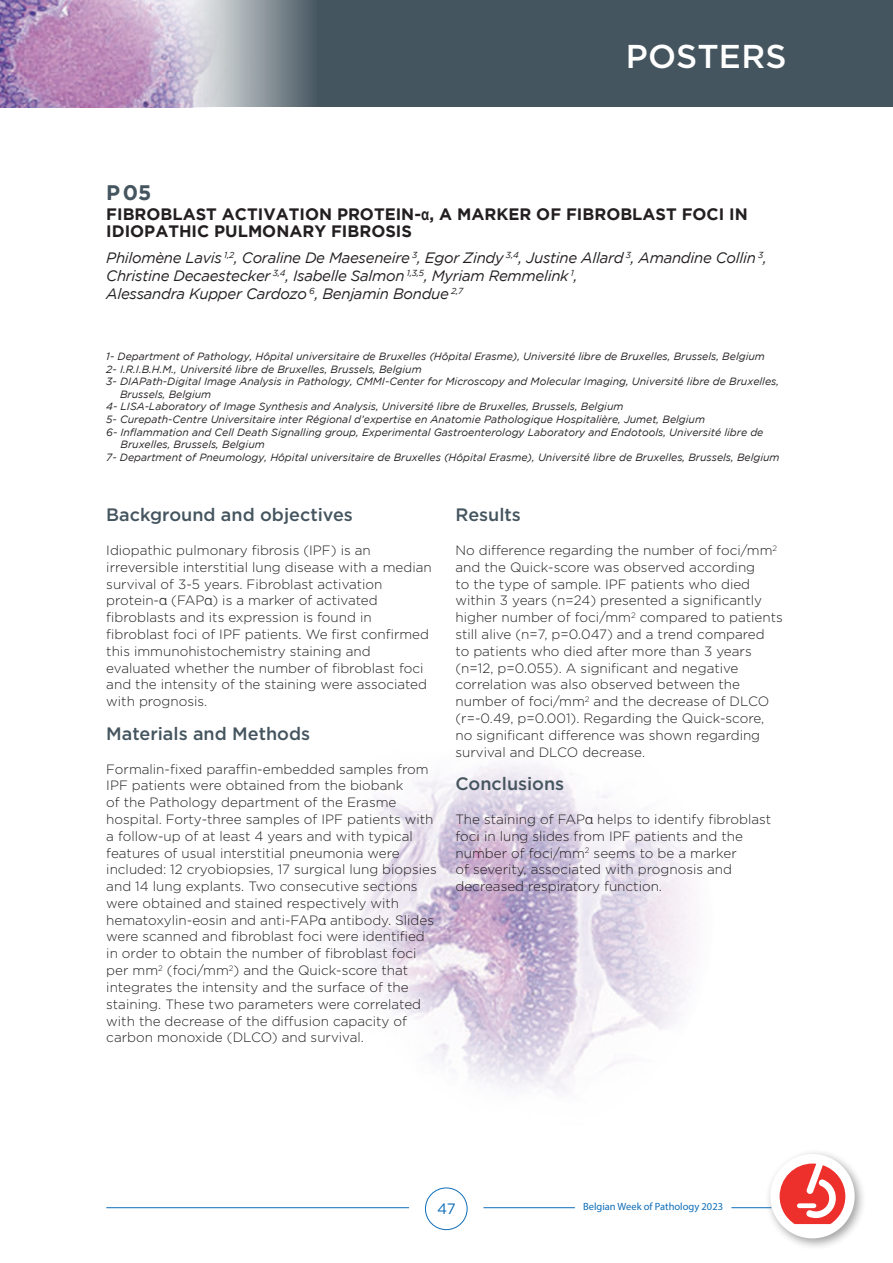
<style>
.page{position:relative;width:893px;height:1263px;background:#fff}
.page>*{position:absolute;margin:0;border:0;box-sizing:border-box;transform-origin:0 0}
.t1{font:500 33px "Gotham";letter-spacing:.005em;color:#fff}
.t2{font:700 21px "Gotham";color:#45555f}
.t3{font:500 18px "Gotham";color:#45555f}
.t4{font:700 16.5px/16.5px "Gotham";color:#231f20}
.t5{font:italic 15px/18px "Gotham";letter-spacing:-.02em;color:#231f20}
.t6{font:15px "Gotham";color:#0f6eb8}
.t7{font:300 13.5px/16.8px "Gotham";color:#231f20}
.t8{font:italic 10.5px "Gotham";color:#231f20}
.t9{font:10.5px "Myriad Pro";color:#0f6eb8}
.s1{font-family:"Arial Narrow"}
.s2{font-family:"Helvetica"}
</style>
<div class="page">
<div style="left:0;top:0;width:893px;height:106px;background:#45555f"></div>
<img style="left:0;top:0;width:316px;height:107px">
<img style="left:354px;top:763px;width:339px;height:330px">
<div style="left:425px;top:1188px;width:42px;height:42px;border:1px solid #0f6eb8;border-radius:50%"></div>
<hr style="left:106px;top:1207px;width:303px;height:1px;background:#0f6eb8">
<hr style="left:483px;top:1207px;width:92px;height:1px;background:#0f6eb8">
<hr style="left:731px;top:1207px;width:40px;height:1px;background:#0f6eb8">
<div style="left:765px;top:1149px;width:102px;height:101px;background:#231f20;opacity:.41"></div>
<div style="left:770px;top:1154px;width:85px;height:84px;background:#fff;border-radius:50%"></div>
<svg style="left:780px;top:1163px;width:65px;height:61px"></svg>
<h1 class="t1" style="left:626px;top:35px;width:162px">POSTERS</h1>
<h2 class="t2" style="left:106px;top:180px;width:47px">P05</h2>
<p class="t4" style="left:106px;top:206px;width:643px">FIBROBLAST ACTIVATION PROTEIN-<span class="s1">α</span>, A MARKER OF FIBROBLAST FOCI IN<br>IDIOPATHIC PULMONARY FIBROSIS</p>
<p class="t5" style="left:106px;top:249px;width:662px">Philomène Lavis <sup>1,2</sup>, Coraline De Maeseneire <sup>3</sup>, Egor Zindy <sup>3,4</sup>, Justine Allard <sup>3</sup>, Amandine Collin <sup>3</sup>,<br>Christine Decaestecker <sup>3,4</sup>, Isabelle Salmon <sup>1,3,5</sup>, Myriam Remmelink <sup>1</sup>,<br>Alessandra Kupper Cardozo <sup>6</sup>, Benjamin Bondue <sup>2,7</sup></p>
<p class="t8" style="left:106px;top:350px;width:660px">1- Department of Pathology, Hôpital universitaire de Bruxelles (Hôpital Erasme), Université libre de Bruxelles, Brussels, Belgium</p>
<p class="t8" style="left:106px;top:363px;width:317px">2- I.R.I.B.H.M., Université libre de Bruxelles, Brussels, Belgium</p>
<p class="t8" style="left:106px;top:376px;width:674px">3- DIAPath-Digital Image Analysis in Pathology, CMMI-Center for Microscopy and Molecular Imaging, Université libre de Bruxelles,</p>
<p class="t8" style="left:120px;top:388px;width:93px">Brussels, Belgium</p>
<p class="t8" style="left:106px;top:401px;width:519px">4- LISA-Laboratory of Image Synthesis and Analysis, Université libre de Bruxelles, Brussels, Belgium</p>
<p class="t8" style="left:106px;top:413px;width:600px">5- Curepath-Centre Universitaire inter Régional d’expertise en Anatomie Pathologique Hospitalière, Jumet, Belgium</p>
<p class="t8" style="left:106px;top:426px;width:659px">6- Inflammation and Cell Death Signalling group, Experimental Gastroenterology Laboratory and Endotools, Université libre de</p>
<p class="t8" style="left:120px;top:439px;width:146px">Bruxelles, Brussels, Belgium</p>
<p class="t8" style="left:106px;top:451px;width:675px">7- Department of Pneumology, Hôpital universitaire de Bruxelles (Hôpital Erasme), Université libre de Bruxelles, Brussels, Belgium</p>
<h3 class="t3" style="left:106px;top:503px;width:248px">Background and objectives</h3>
<p class="t7" style="left:106px;top:541px;width:327px">Idiopathic pulmonary fibrosis (IPF) is an irreversible interstitial lung disease with a median survival of 3-5 years. Fibroblast activation protein-<span class="s2">α</span> (FAP<span class="s2">α</span>) is a marker of activated fibroblasts and its expression is found in fibroblast foci of IPF patients. We first confirmed this immunohistochemistry staining and evaluated whether the number of fibroblast foci and the intensity of the staining were associated with prognosis.</p>
<h3 class="t3" style="left:106px;top:722px;width:205px">Materials and Methods</h3>
<p class="t7" style="left:106px;top:760px;width:332px">Formalin-fixed paraffin-embedded samples from IPF patients were obtained from the biobank<br>of the Pathology department of the Erasme hospital. Forty-three samples of IPF patients with a follow-up of at least 4 years and with typical features of usual interstitial pneumonia were included: 12 cryobiopsies, 17 surgical lung biopsies and 14 lung explants. Two consecutive sections were obtained and stained respectively with hematoxylin-eosin and anti-FAP<span class="s2">α</span> antibody. Slides were scanned and fibroblast foci were identified in order to obtain the number of fibroblast foci per mm<sup>2</sup> (foci/mm<sup>2</sup>) and the Quick-score that integrates the intensity and the surface of the staining. These two parameters were correlated with the decrease of the diffusion capacity of carbon monoxide (DLCO) and survival.</p>
<h3 class="t3" style="left:455px;top:503px;width:67px">Results</h3>
<p class="t7" style="left:455px;top:541px;width:329px">No difference regarding the number of foci/mm<sup>2 </sup>and the Quick-score was observed according<br>to the type of sample. IPF patients who died within 3 years (n=24) presented a significantly higher number of foci/mm<sup>2</sup> compared to patients still alive (n=7, p=0.047) and a trend compared<br>to patients who died after more than 3 years (n=12, p=0.055). A significant and negative correlation was also observed between the number of foci/mm<sup>2</sup> and the decrease of DLCO (r=-0.49, p=0.001). Regarding the Quick-score, no significant difference was shown regarding survival and DLCO decrease.</p>
<h3 class="t3" style="left:455px;top:772px;width:110px">Conclusions</h3>
<p class="t7" style="left:455px;top:810px;width:317px">The staining of FAP<span class="s2">α</span> helps to identify fibroblast foci in lung slides from IPF patients and the number of foci/mm<sup>2</sup> seems to be a marker<br>of severity, associated with prognosis and decreased respiratory function.</p>
<p class="t6" style="left:437px;top:1198px;width:20px">47</p>
<p class="t9" style="left:583px;top:1200px;width:141px">Belgian Week of Pathology 2023</p>
</div>
